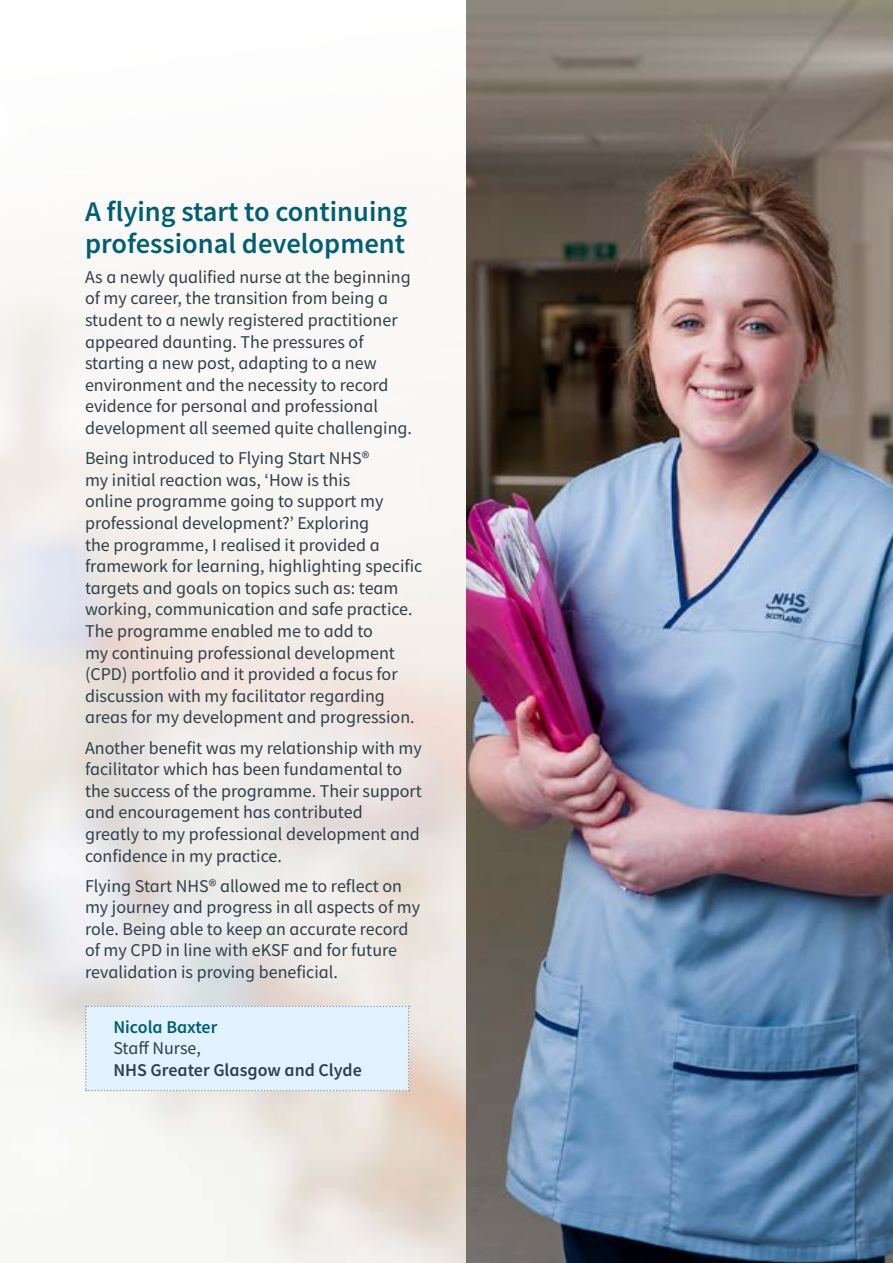
<style>
.page{position:relative;width:893px;height:1263px;background:#fff}
.page>*{position:absolute;margin:0;border:0;box-sizing:border-box;transform-origin:0 0}
.t1{font:600 28.5px/31.5px "Source Sans Pro";color:#005f72}
.t2{font:18px/21.6px "Source Sans Pro";color:#303e49}
.t3{font:600 18px "Source Sans Pro";color:#303e49}
.t4{font:600 18px "Source Sans Pro";color:#005f72}
</style>
<div class="page">
<img style="left:0;top:0;width:467px;height:1263px">
<img style="left:467px;top:0;width:426px;height:1263px">
<div style="left:85px;top:1006px;width:325px;height:85px;background:#e3f2ff"></div>
<h1 class="t1" style="left:85px;top:196px;width:324px">A flying start to continuing professional development</h1>
<p class="t2" style="left:85px;top:266px;width:328px">As a newly qualified nurse at the beginning of my career, the transition from being a student to a newly registered practitioner appeared daunting. The pressures of starting a new post, adapting to a new environment and the necessity to record evidence for personal and professional development all seemed quite challenging.</p>
<p class="t2" style="left:85px;top:447px;width:339px">Being introduced to Flying Start NHS®<br>my initial reaction was, ‘How is this<br>online programme going to support my professional development?’ Exploring<br>the programme, I realised it provided a framework for learning, highlighting specific targets and goals on topics such as: team working, communication and safe practice.<br>The programme enabled me to add to<br>my continuing professional development (CPD) portfolio and it provided a focus for discussion with my facilitator regarding areas for my development and progression.</p>
<p class="t2" style="left:85px;top:737px;width:338px">Another benefit was my relationship with my facilitator which has been fundamental to the success of the programme. Their support and encouragement has contributed<br>greatly to my professional development and confidence in my practice.</p>
<p class="t2" style="left:85px;top:875px;width:337px">Flying Start NHS® allowed me to reflect on my journey and progress in all aspects of my role. Being able to keep an accurate record of my CPD in line with eKSF and for future revalidation is proving beneficial.</p>
<p class="t4" style="left:113px;top:1015px;width:106px">Nicola Baxter</p>
<p class="t2" style="left:113px;top:1037px;width:89px">Staff Nurse,</p>
<p class="t3" style="left:113px;top:1058px;width:250px">NHS Greater Glasgow and Clyde</p>
</div>
